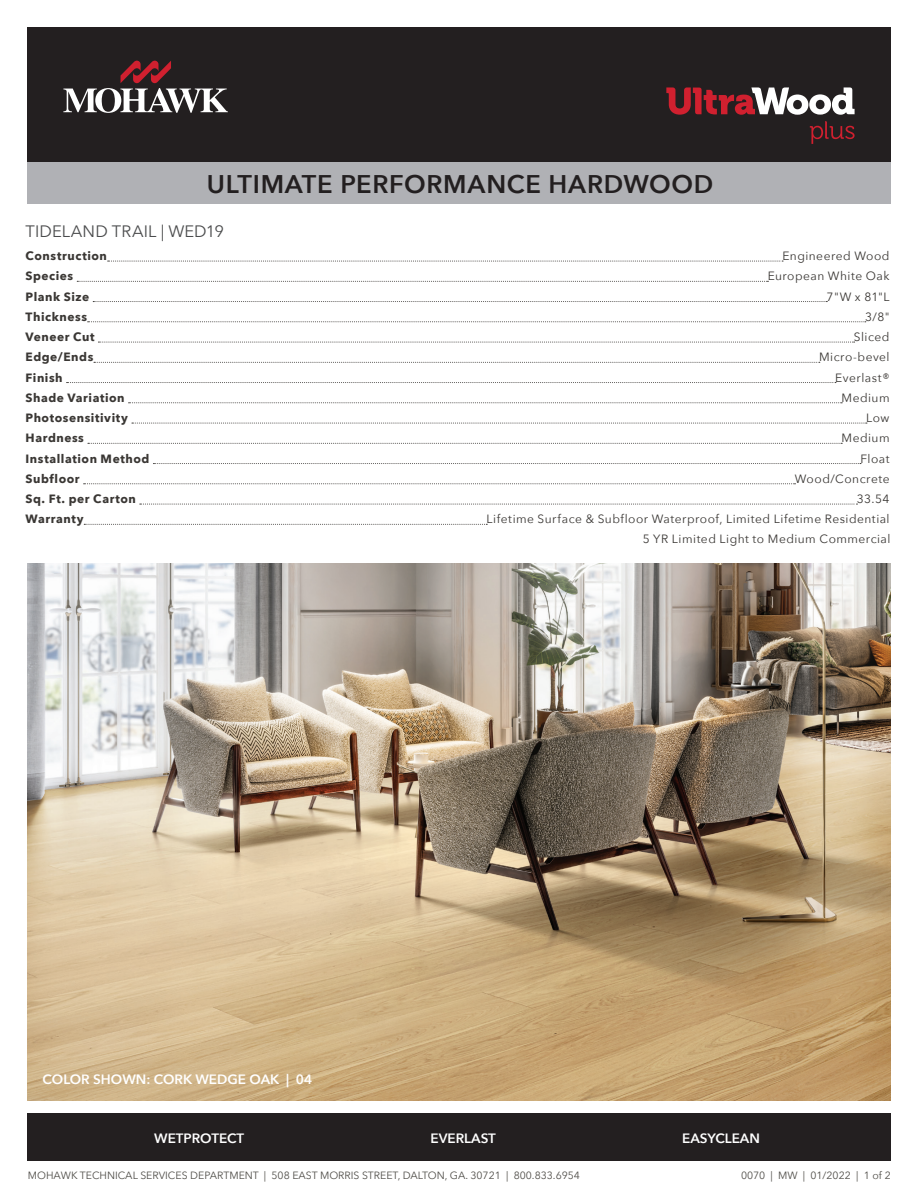
<style>
.page{position:relative;width:918px;height:1188px;background:#fff}
.page>*{position:absolute;margin:0;border:0;box-sizing:border-box;transform-origin:0 0}
.t1{font:600 25.5px "Avenir Next";letter-spacing:.025em;color:#231f20}
.Body{font:16.5px "Avenir Next";letter-spacing:.005em;color:#4b4c4d}
.Bullet_Table_Header{font:600 13.5px "Avenir Next";color:#fff}
.Body-2{font:12px "Avenir Next";letter-spacing:.04em;color:#3a3734}
.Body-3{font:700 12px "Avenir Next";letter-spacing:.045em;color:#3a3734}
.t2{font:10.5px "Avenir Next";color:#504e49}
</style>
<div class="page">
<img style="left:27px;top:564px;width:864px;height:537px">
<div style="left:27px;top:162px;width:864px;height:42px;background:#b0b1b5"></div>
<div style="left:27px;top:1114px;width:864px;height:47px;background:#231f20"></div>
<div style="left:27px;top:27px;width:864px;height:135px;background:#231f20"></div>
<svg style="left:63px;top:61px;width:165px;height:52px"></svg>
<svg style="left:666px;top:87px;width:189px;height:28px"></svg>
<svg style="left:810px;top:121px;width:45px;height:23px"></svg>
<svg style="left:108px;top:261px;width:675px;height:1px"></svg>
<svg style="left:77px;top:281px;width:691px;height:1px"></svg>
<svg style="left:93px;top:301px;width:734px;height:1px"></svg>
<svg style="left:88px;top:322px;width:778px;height:1px"></svg>
<svg style="left:98px;top:342px;width:757px;height:1px"></svg>
<svg style="left:94px;top:362px;width:726px;height:1px"></svg>
<svg style="left:67px;top:382px;width:769px;height:1px"></svg>
<svg style="left:129px;top:403px;width:713px;height:1px"></svg>
<svg style="left:132px;top:423px;width:735px;height:1px"></svg>
<svg style="left:88px;top:443px;width:754px;height:1px"></svg>
<svg style="left:153px;top:463px;width:708px;height:1px"></svg>
<svg style="left:84px;top:484px;width:711px;height:1px"></svg>
<svg style="left:140px;top:504px;width:717px;height:1px"></svg>
<svg style="left:84px;top:524px;width:403px;height:1px"></svg>
<p class="t1" style="left:207px;top:162px;width:508px">ULTIMATE PERFORMANCE HARDWOOD</p>
<p class="Body" style="left:26px;top:217px;width:200px">TIDELAND TRAIL | WED19</p>
<p class="Body-3" style="left:26px;top:246px;width:83px">Construction</p>
<p class="Body-2" style="left:782px;top:246px;width:109px">Engineered Wood</p>
<p class="Body-3" style="left:26px;top:266px;width:49px">Species</p>
<p class="Body-2" style="left:768px;top:266px;width:123px">European White Oak</p>
<p class="Body-3" style="left:26px;top:286px;width:65px">Plank Size</p>
<p class="Body-2" style="left:827px;top:286px;width:64px">7"W x 81"L</p>
<p class="Body-3" style="left:26px;top:306px;width:63px">Thickness</p>
<p class="Body-2" style="left:865px;top:307px;width:26px">3/8"</p>
<p class="Body-3" style="left:26px;top:327px;width:70px">Veneer Cut</p>
<p class="Body-2" style="left:854px;top:327px;width:37px">Sliced</p>
<p class="Body-3" style="left:26px;top:347px;width:69px">Edge/Ends</p>
<p class="Body-2" style="left:819px;top:347px;width:72px">Micro-bevel</p>
<p class="Body-3" style="left:26px;top:367px;width:39px">Finish</p>
<p class="Body-2" style="left:835px;top:367px;width:56px">Everlast®</p>
<p class="Body-3" style="left:26px;top:387px;width:101px">Shade Variation</p>
<p class="Body-2" style="left:842px;top:388px;width:50px">Medium</p>
<p class="Body-3" style="left:26px;top:408px;width:104px">Photosensitivity</p>
<p class="Body-2" style="left:866px;top:408px;width:25px">Low</p>
<p class="Body-3" style="left:26px;top:428px;width:60px">Hardness</p>
<p class="Body-2" style="left:842px;top:428px;width:50px">Medium</p>
<p class="Body-3" style="left:26px;top:448px;width:125px">Installation Method</p>
<p class="Body-2" style="left:860px;top:448px;width:31px">Float</p>
<p class="Body-3" style="left:26px;top:468px;width:56px">Subfloor</p>
<p class="Body-2" style="left:795px;top:469px;width:96px">Wood/Concrete</p>
<p class="Body-3" style="left:26px;top:489px;width:112px">Sq. Ft. per Carton</p>
<p class="Body-2" style="left:857px;top:489px;width:34px">33.54</p>
<p class="Body-3" style="left:26px;top:509px;width:59px">Warranty</p>
<p class="Body-2" style="left:487px;top:509px;width:405px">Lifetime Surface &amp; Subfloor Waterproof, Limited Lifetime Residential</p>
<p class="Bullet_Table_Header" style="left:43px;top:1068px;width:271px">COLOR SHOWN: CORK WEDGE OAK | 04</p>
<p class="Body-2" style="left:643px;top:529px;width:249px">5 YR Limited Light to Medium Commercial</p>
<p class="Bullet_Table_Header" style="left:154px;top:1127px;width:92px">WETPROTECT</p>
<p class="Bullet_Table_Header" style="left:431px;top:1127px;width:67px">EVERLAST</p>
<p class="Bullet_Table_Header" style="left:682px;top:1127px;width:79px">EASYCLEAN</p>
<p class="t2" style="left:28px;top:1167px;width:554px">MOHAWK TECHNICAL SERVICES DEPARTMENT | 508 EAST MORRIS STREET, DALTON, GA. 30721 | 800.833.6954</p>
<p class="t2" style="left:741px;top:1167px;width:151px">0070 | MW | 01/2022 | 1 of 2</p>
</div>
